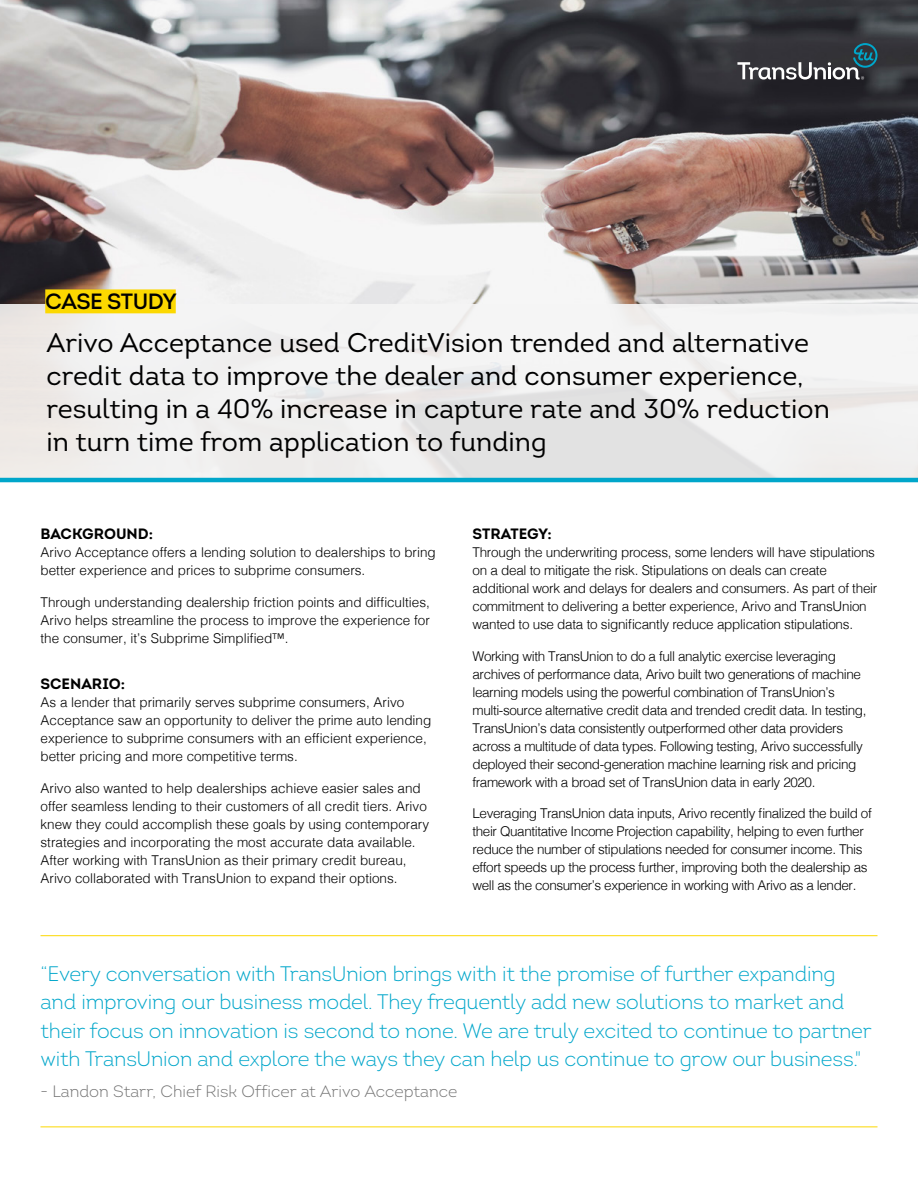
<style>
.page{position:relative;width:918px;height:1188px;background:#fff}
.page>*{position:absolute;margin:0;border:0;box-sizing:border-box;transform-origin:0 0}
.t1{font:27px/33px "Intro";color:#000}
.t2{font:600 22.05px "Intro";letter-spacing:-.02em;color:#000}
.t3{font:300 21px/28.5px "Intro";letter-spacing:-.01em;color:#00a6ca}
.t4{font:300 16.5px "Intro";color:#707070}
.t5{font:15px "Intro Bold Caps";color:#000}
.t6{font:300 13.5px/18px "Helvetica";letter-spacing:-.02em;color:#000}
.t7{font:300 13.5px/18px "Helvetica";color:#000}
</style>
<div class="page">
<img style="left:0;top:0;width:918px;height:304px">
<div style="left:0;top:304px;width:918px;height:174px;background:linear-gradient(to right,#efedec,#efefef)"></div>
<div style="left:45px;top:289px;width:131px;height:24px;background:#fcd800"></div>
<svg style="left:737px;top:43px;width:141px;height:37px;background:#4c5258"></svg>
<hr style="left:0;top:478px;width:918px;height:4px;background:#00a6ca">
<hr style="left:40px;top:935px;width:838px;height:1px;background:#fcd800">
<hr style="left:40px;top:1126px;width:838px;height:1px;background:#fcd800">
<h2 class="t2" style="left:45px;top:288px;width:133px">CASE STUDY</h2>
<h1 class="t1" style="left:46px;top:326px;width:785px">Arivo Acceptance used CreditVision trended and alternative credit data to improve the dealer and consumer experience, resulting in a 40% increase in capture rate and 30% reduction in turn time from application to funding</h1>
<p class="t5" style="left:40px;top:524px;width:114px">BACKGROUND:</p>
<p class="t7" style="left:40px;top:542px;width:397px">Arivo Acceptance offers a lending solution to dealerships to bring better experience and prices to subprime consumers.</p>
<p class="t6" style="left:40px;top:592px;width:391px;text-align:justify">Through understanding dealership friction points and difficulties, Arivo helps streamline the process to improve the experience for the consumer, it’s Subprime Simplified™.</p>
<p class="t5" style="left:40px;top:674px;width:86px">SCENARIO:</p>
<p class="t7" style="left:40px;top:692px;width:392px">As a lender that primarily serves subprime consumers, Arivo Acceptance saw an opportunity to deliver the prime auto lending experience to subprime consumers with an efficient experience, better pricing and more competitive terms.</p>
<p class="t7" style="left:40px;top:778px;width:390px">Arivo also wanted to help dealerships achieve easier sales and offer seamless lending to their customers of all credit tiers. Arivo knew they could accomplish these goals by using contemporary strategies and incorporating the most accurate data available.<br>After working with TransUnion as their primary credit bureau, Arivo collaborated with TransUnion to expand their options.</p>
<p class="t5" style="left:472px;top:524px;width:81px">STRATEGY:</p>
<p class="t6" style="left:472px;top:542px;width:406px">Through the underwriting process, some lenders will have stipulations on a deal to mitigate the risk. Stipulations on deals can create additional work and delays for dealers and consumers. As part of their commitment to delivering a better experience, Arivo and TransUnion wanted to use data to significantly reduce application stipulations.</p>
<p class="t6" style="left:472px;top:646px;width:395px">Working with TransUnion to do a full analytic exercise leveraging archives of performance data, Arivo built two generations of machine learning models using the powerful combination of TransUnion’s multi-source alternative credit data and trended credit data. In testing, TransUnion’s data consistently outperformed other data providers across a multitude of data types. Following testing, Arivo successfully deployed their second-generation machine learning risk and pricing framework with a broad set of TransUnion data in early 2020.</p>
<p class="t6" style="left:472px;top:803px;width:401px">Leveraging TransUnion data inputs, Arivo recently finalized the build of their Quantitative Income Projection capability, helping to even further reduce the number of stipulations needed for consumer income. This effort speeds up the process further, improving both the dealership as well as the consumer’s experience in working with Arivo as a lender.</p>
<p class="t3" style="left:40px;top:959px;width:833px">“Every conversation with TransUnion brings with it the promise of further expanding and improving our business model. They frequently add new solutions to market and their focus on innovation is second to none. We are truly excited to continue to partner with TransUnion and explore the ways they can help us continue to grow our business."</p>
<p class="t4" style="left:40px;top:1081px;width:418px">- Landon Starr, Chief Risk Officer at Arivo Acceptance</p>
</div>
